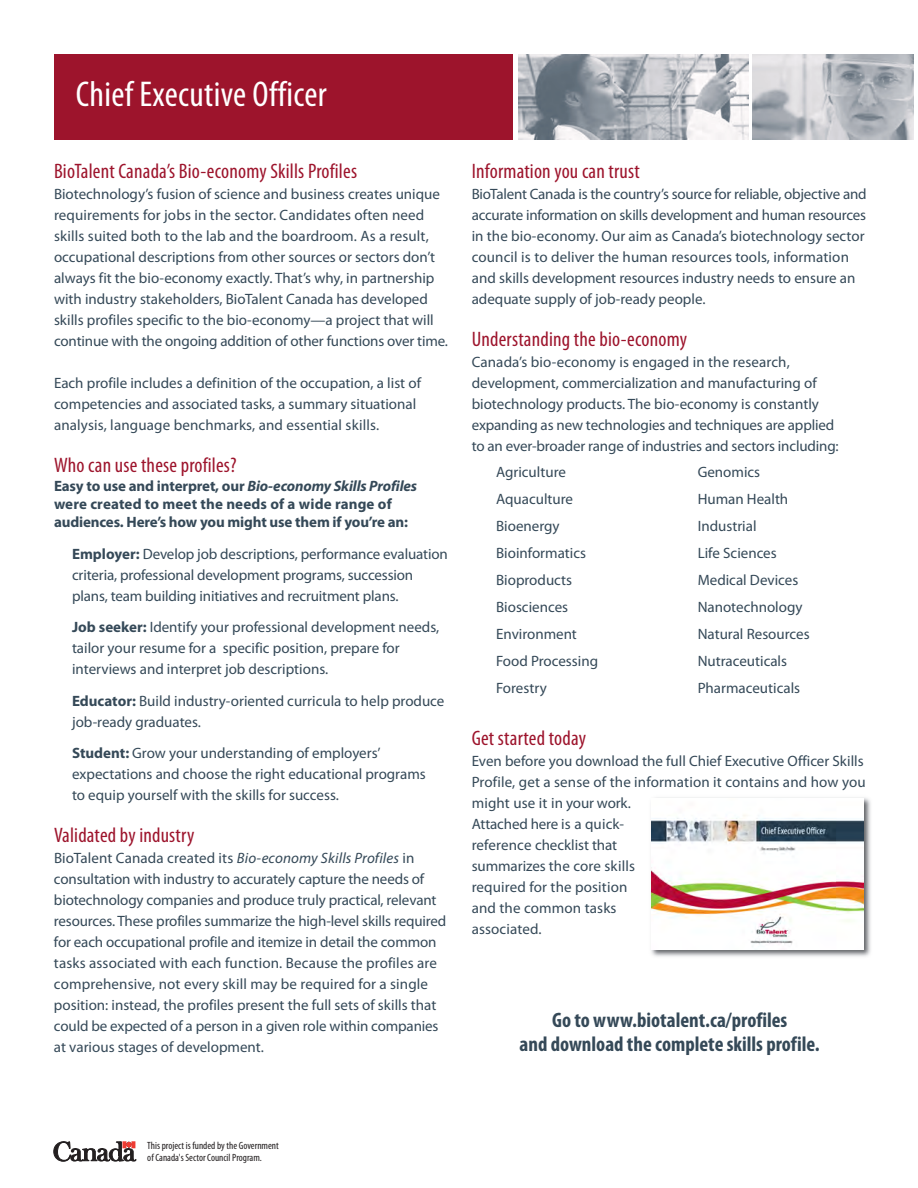
<style>
.page{position:relative;width:918px;height:1188px;background:#fff}
.page>*{position:absolute;margin:0;border:0;box-sizing:border-box;transform-origin:0 0}
.t1{font:condensed 36px "Myriad Pro";letter-spacing:.01em;color:#fff}
.t2{font:condensed 21px "Myriad Pro";letter-spacing:.01em;color:#9d142c}
.t3{font:700 condensed 21px/24px "Myriad Pro";color:#354958;text-align:center}
.t4{font:15px/21px "Myriad Pro";color:#354958}
.t5{font:700 15px/18px "Myriad Pro";letter-spacing:-.01em;color:#354958}
.t6{font:condensed 10.5px/12px "Myriad Pro";color:#231f20}
.s1{font-style:italic}
.s2{font-weight:700}
</style>
<div class="page">
<hr style="left:0;top:378px;width:1px;height:111px;background:#354958">
<img style="left:518px;top:54px;width:230px;height:86px">
<img style="left:752px;top:54px;width:162px;height:86px">
<div style="left:54px;top:54px;width:459px;height:86px;background:#9d142c"></div>
<svg style="left:54px;top:1142px;width:82px;height:19px"></svg>
<img style="left:651px;top:797px;width:220px;height:160px">
<img style="left:651px;top:799px;width:213px;height:151px">
<h1 class="t1" style="left:76px;top:81px;width:252px">Chief Executive Officer</h1>
<h2 class="t2" style="left:54px;top:163px;width:305px">BioTalent Canada’s Bio-economy Skills Profiles</h2>
<p class="t4" style="left:54px;top:184px;width:396px">Biotechnology’s fusion of science and business creates unique requirements for jobs in the sector. Candidates often need skills suited both to the lab and the boardroom. As a result, occupational descriptions from other sources or sectors don’t always fit the bio-economy exactly. That’s why, in partnership with industry stakeholders, BioTalent Canada has developed skills profiles specific to the bio-economy—a project that will continue with the ongoing addition of other functions over time.</p>
<p class="t4" style="left:54px;top:373px;width:369px">Each profile includes a definition of the occupation, a list of competencies and associated tasks, a summary situational analysis, language benchmarks, and essential skills.</p>
<h2 class="t2" style="left:54px;top:457px;width:184px">Who can use these profiles?</h2>
<p class="t5" style="left:54px;top:478px;width:365px">Easy to use and interpret, our <span class="s1">Bio-economy Skills Profiles </span>were created to meet the needs of a wide range of audiences. Here’s how you might use them if you’re an:</p>
<p class="t4" style="left:72px;top:544px;width:377px"><span class="s2">Employer:</span> Develop job descriptions, performance evaluation criteria, professional development programs, succession plans, team building initiatives and recruitment plans.</p>
<p class="t4" style="left:72px;top:618px;width:369px"><span class="s2">Job seeker:</span> Identify your professional development needs, tailor your resume for a specific position, prepare for interviews and interpret job descriptions.</p>
<p class="t4" style="left:72px;top:691px;width:374px"><span class="s2">Educator:</span> Build industry-oriented curricula to help produce job-ready graduates.</p>
<p class="t4" style="left:72px;top:744px;width:355px"><span class="s2">Student:</span> Grow your understanding of employers’ expectations and choose the right educational programs to equip yourself with the skills for success.</p>
<h2 class="t2" style="left:54px;top:828px;width:142px">Validated by industry</h2>
<p class="t4" style="left:54px;top:849px;width:394px">BioTalent Canada created its <span class="s1">Bio-economy Skills Profiles</span> in consultation with industry to accurately capture the needs of biotechnology companies and produce truly practical, relevant resources. These profiles summarize the high-level skills required for each occupational profile and itemize in detail the common tasks associated with each function. Because the profiles are comprehensive, not every skill may be required for a single position: instead, the profiles present the full sets of skills that could be expected of a person in a given role within companies at various stages of development.</p>
<h2 class="t2" style="left:472px;top:163px;width:170px">Information you can trust</h2>
<p class="t4" style="left:472px;top:184px;width:396px">BioTalent Canada is the country’s source for reliable, objective and accurate information on skills development and human resources in the bio-economy. Our aim as Canada’s biotechnology sector council is to deliver the human resources tools, information and skills development resources industry needs to ensure an adequate supply of job-ready people.</p>
<h2 class="t2" style="left:472px;top:331px;width:217px">Understanding the bio-economy</h2>
<p class="t4" style="left:472px;top:352px;width:369px">Canada’s bio-economy is engaged in the research, development, commercialization and manufacturing of biotechnology products. The bio-economy is constantly expanding as new technologies and techniques are applied to an ever-broader range of industries and sectors including:</p>
<p class="t4" style="left:496px;top:460px;width:103px;line-height:27px">Agriculture<br>Aquaculture<br>Bioenergy<br>Bioinformatics<br>Bioproducts<br>Biosciences<br>Environment<br>Food Processing<br>Forestry</p>
<p class="t4" style="left:698px;top:460px;width:113px;line-height:27px">Genomics<br>Human Health<br>Industrial<br>Life Sciences<br>Medical Devices<br>Nanotechnology<br>Natural Resources<br>Nutraceuticals<br>Pharmaceuticals</p>
<h2 class="t2" style="left:472px;top:730px;width:116px">Get started today</h2>
<p class="t4" style="left:472px;top:751px;width:396px">Even before you download the full Chief Executive Officer Skills<br>Profile, get a sense of the information it contains and how you might use it in your work.<br>Attached here is a quick-<br>reference checklist that<br>summarizes the core skills<br>required for the position<br>and the common tasks<br>associated.</p>
<h2 class="t3" style="left:520px;top:1010px;width:302px">Go to www.biotalent.ca/profiles<br>and download the complete skills profile.</h2>
<p class="t6" style="left:147px;top:1140px;width:133px">This project is funded by the Government of Canada's Sector Council Program.</p>
</div>
